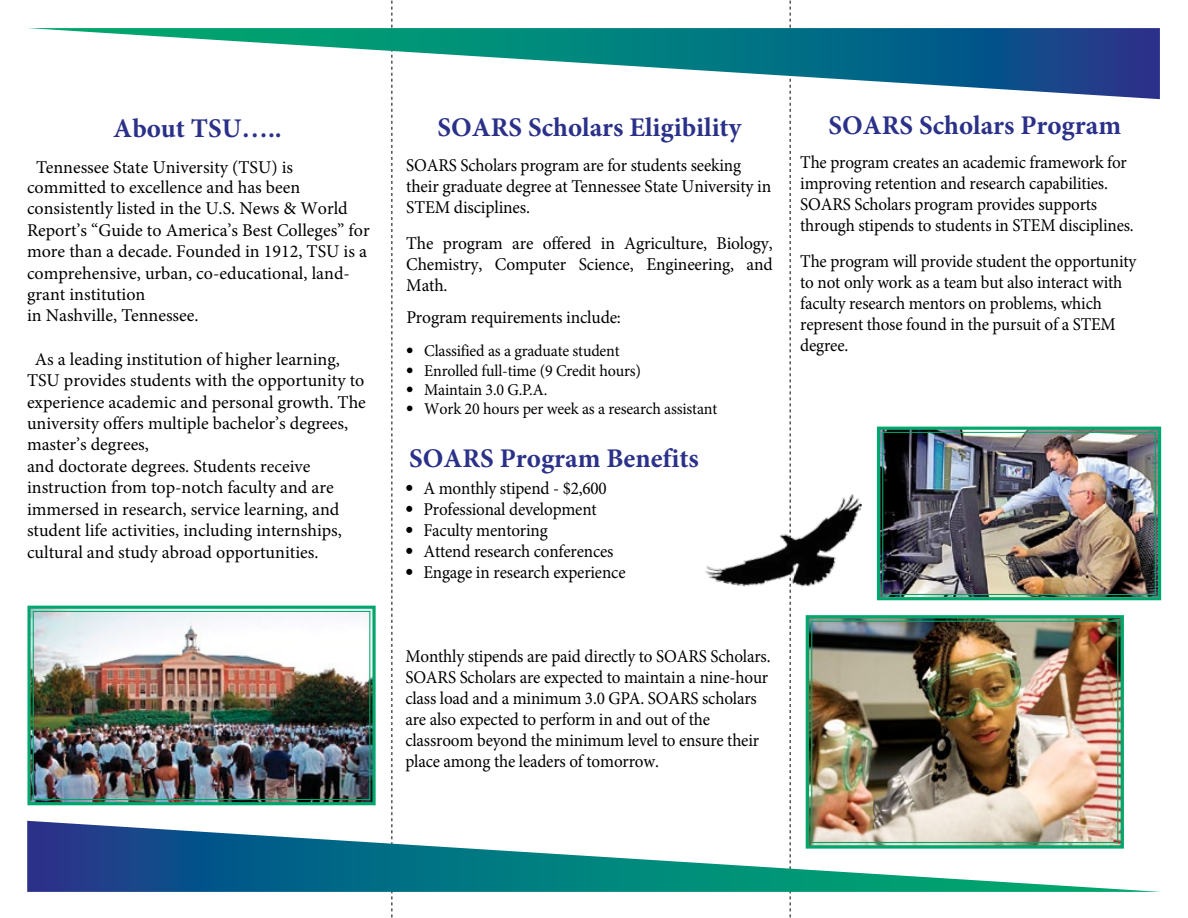
<style>
.page{position:relative;width:1188px;height:918px;background:#fff}
.page>*{position:absolute;margin:0;border:0;box-sizing:border-box;transform-origin:0 0}
.t1{font:700 27px "Minion Pro";color:#2b3189}
.t2{font:18px/21px "Minion Pro";letter-spacing:-.01em;color:#000;scale:.95 1}
.t3{font:18px/21.5px "Minion Pro";letter-spacing:-.01em;color:#000}
.t4{font:16.5px "Minion Pro";letter-spacing:-.01em;color:#000}
.s1{font-family:"Souvenir";font-weight:300}
</style>
<div class="page">
<svg style="left:790px;top:0;width:1px;height:918px"></svg>
<svg style="left:392px;top:0;width:1px;height:918px"></svg>
<img style="left:27px;top:605px;width:349px;height:201px">
<div style="left:33px;top:611px;width:337px;height:189px;border:1px solid #00a76c"></div>
<svg style="left:27px;top:821px;width:1134px;height:71px"></svg>
<svg style="left:28px;top:28px;width:1132px;height:71px"></svg>
<img style="left:804px;top:615px;width:322px;height:235px">
<div style="left:811px;top:621px;width:307px;height:222px;border:1px solid #00a76c"></div>
<img style="left:705px;top:472px;width:157px;height:131px">
<img style="left:876px;top:426px;width:286px;height:175px">
<div style="left:882px;top:432px;width:274px;height:163px;border:1px solid #00a76c"></div>
<h1 class="t1" style="left:113px;top:109px;width:170px">About TSU…..</h1>
<h1 class="t1" style="left:437px;top:108px;width:305px">SOARS Scholars Eligibility</h1>
<p class="t2" style="left:406px;top:155px;width:386px">SOARS Scholars program are for students seeking their graduate degree at Tennessee State University in<br>STEM disciplines.</p>
<p class="t3" style="left:406px;top:233px;width:368px;line-height:21px;text-align:justify">The program are offered in Agriculture, Biology, Chemistry, Computer Science, Engineering, and Math.</p>
<p class="t3" style="left:27px;top:156px;width:344px;text-indent:9px">Tennessee State University (TSU) is committed to excellence and has been consistently listed in the U.S. News &amp; World Report’s “Guide to America’s Best Colleges” for more than a decade. Founded in 1912, TSU is a comprehensive, urban, co-educational, land&shy;grant institution<br>in Nashville, Tennessee.</p>
<p class="t3" style="left:27px;top:348px;width:340px;text-indent:8px">As a leading institution of higher learning, TSU provides students with the opportunity to experience academic and personal growth. The university offers multiple bachelor’s degrees, master’s degrees,<br>and doctorate degrees. Students receive instruction from top-notch faculty and are immersed in research, service learning, and student life activities, including internships, cultural and study abroad opportunities.</p>
<p class="t3" style="left:406px;top:306px;width:216px">Program requirements include:</p>
<p class="t4" style="left:406px;top:340px;width:215px"><span class="s1">•</span> Classified as a graduate student</p>
<p class="t4" style="left:406px;top:359px;width:236px"><span class="s1">•</span> Enrolled full-time (9 Credit hours)</p>
<p class="t4" style="left:406px;top:378px;width:142px"><span class="s1">•</span> Maintain 3.0 G.P.A.</p>
<p class="t4" style="left:406px;top:398px;width:313px"><span class="s1">•</span> Work 20 hours per week as a research assistant</p>
<h1 class="t1" style="left:409px;top:439px;width:291px">SOARS Program Benefits</h1>
<p class="t2" style="left:405px;top:478px;width:214px"><span class="s1">•</span> A monthly stipend - $2,600</p>
<p class="t2" style="left:405px;top:499px;width:203px"><span class="s1">•</span> Professional development</p>
<p class="t2" style="left:405px;top:520px;width:151px"><span class="s1">•</span> Faculty mentoring</p>
<p class="t2" style="left:405px;top:541px;width:220px"><span class="s1">•</span> Attend research conferences</p>
<p class="t2" style="left:405px;top:562px;width:233px"><span class="s1">•</span> Engage in research experience</p>
<p class="t2" style="left:405px;top:646px;width:386px">Monthly stipends are paid directly to SOARS Scholars.<br>SOARS Scholars are expected to maintain a nine-hour class load and a minimum 3.0 GPA. SOARS scholars are also expected to perform in and out of the classroom beyond the minimum level to ensure their place among the leaders of tomorrow.</p>
<h1 class="t1" style="left:828px;top:106px;width:294px">SOARS Scholars Program</h1>
<p class="t2" style="left:800px;top:152px;width:353px">The program creates an academic framework for improving retention and research capabilities.<br>SOARS Scholars program provides supports through stipends to students in STEM disciplines.</p>
<p class="t2" style="left:800px;top:251px;width:355px">The program will provide student the opportunity to not only work as a team but also interact with faculty research mentors on problems, which represent those found in the pursuit of a STEM degree.</p>
</div>
